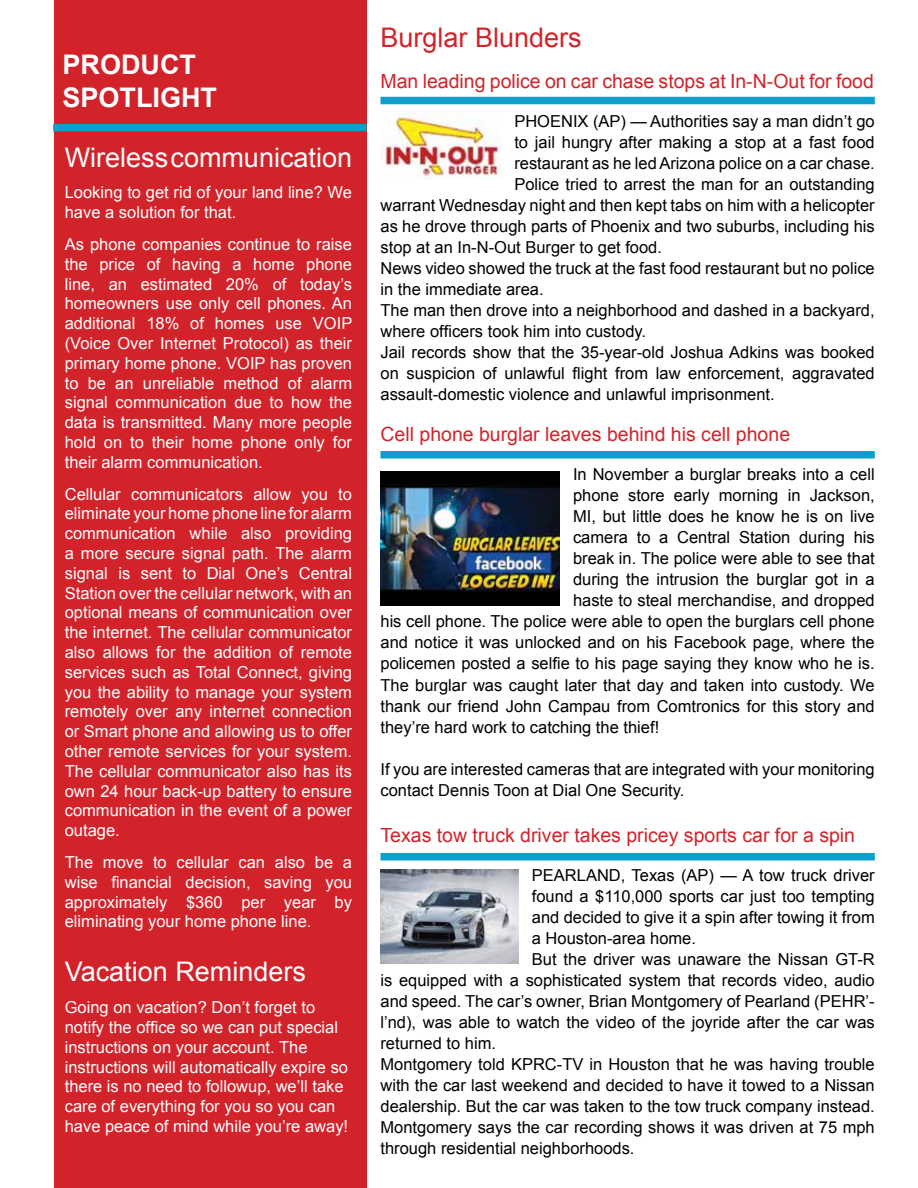
<style>
.page{position:relative;width:918px;height:1188px;background:#fff}
.page>*{position:absolute;margin:0;border:0;box-sizing:border-box;transform-origin:0 0}
.t1{font:27px "Arial";color:#fff}
.t2{font:700 27px/32.4px "Arial";color:#fff}
.t3{font:27px "Arial";color:#d2232a}
.t4{font:19.5px "Arial";color:#d2232a}
.t5{font:16.5px/21px "Arial";color:#000}
.t6{font:16.5px/19.8px "Arial";color:#fff;text-align:justify}
</style>
<div class="page">
<div style="left:54px;top:0;width:313px;height:1188px;background:#d2232a"></div>
<div style="left:53px;top:124px;width:314px;height:7px;background:#0a9fcd"></div>
<div style="left:380px;top:97px;width:495px;height:7px;background:#0a9fcd"></div>
<img style="left:380px;top:472px;width:180px;height:134px">
<img style="left:380px;top:870px;width:138px;height:93px">
<div style="left:380px;top:451px;width:495px;height:8px;background:#0a9fcd"></div>
<div style="left:380px;top:853px;width:495px;height:7px;background:#0a9fcd"></div>
<img style="left:380px;top:114px;width:121px;height:65px">
<h1 class="t2" style="left:63px;top:51px;width:156px">PRODUCT<br>SPOTLIGHT</h1>
<h1 class="t1" style="left:65px;top:139px;width:289px">Wireless communication</h1>
<p class="t6" style="left:65px;top:183px;width:289px">Looking to get rid of your land line? We have a solution for that.</p>
<p class="t6" style="left:65px;top:234px;width:289px">As phone companies continue to raise the price of having a home phone line, an estimated 20% of today’s homeowners use only cell phones. An additional 18% of homes use VOIP (Voice Over Internet Protocol) as their primary home phone. VOIP has proven to be an unreliable method of alarm signal communication due to how the data is transmitted. Many more people hold on to their home phone only for their alarm communication.</p>
<p class="t6" style="left:65px;top:484px;width:289px">Cellular communicators allow you to eliminate your home phone line for alarm communication while also providing a more secure signal path. The alarm signal is sent to Dial One’s Central Station over the cellular network, with an optional means of communication over the internet. The cellular communicator also allows for the addition of remote services such as Total Connect, giving you the ability to manage your system remotely over any internet connection or Smart phone and allowing us to offer other remote services for your system.<br>The cellular communicator also has its own 24 hour back-up battery to ensure communication in the event of a power outage.</p>
<p class="t6" style="left:65px;top:852px;width:289px">The move to cellular can also be a wise financial decision, saving you approximately $360 per year by eliminating your home phone line.</p>
<h1 class="t1" style="left:65px;top:954px;width:243px">Vacation Reminders</h1>
<p class="t6" style="left:65px;top:998px;width:285px;text-align:left">Going on vacation? Don’t forget to notify the office so we can put special instructions on your account. The instructions will automatically expire so there is no need to followup, we’ll take care of everything for you so you can have peace of mind while you’re away!</p>
<h1 class="t3" style="left:380px;top:19px;width:203px">Burglar Blunders</h1>
<p class="t4" style="left:380px;top:68px;width:495px">Man leading police on car chase stops at In-N-Out for food</p>
<p class="t5" style="left:514px;top:111px;width:362px">PHOENIX (AP) — Authorities say a man didn’t go</p>
<p class="t5" style="left:514px;top:132px;width:362px">to jail hungry after making a stop at a fast food</p>
<p class="t5" style="left:514px;top:153px;width:362px">restaurant as he led Arizona police on a car chase.</p>
<p class="t5" style="left:514px;top:174px;width:362px">Police tried to arrest the man for an outstanding</p>
<p class="t5" style="left:381px;top:195px;width:496px">warrant Wednesday night and then kept tabs on him with a helicopter</p>
<p class="t5" style="left:381px;top:216px;width:496px">as he drove through parts of Phoenix and two suburbs, including his</p>
<p class="t5" style="left:381px;top:237px;width:283px">stop at an In-N-Out Burger to get food.</p>
<p class="t5" style="left:381px;top:258px;width:496px">News video showed the truck at the fast food restaurant but no police</p>
<p class="t5" style="left:381px;top:279px;width:165px">in the immediate area.</p>
<p class="t5" style="left:381px;top:300px;width:496px">The man then drove into a neighborhood and dashed in a backyard,</p>
<p class="t5" style="left:381px;top:321px;width:267px">where officers took him into custody.</p>
<p class="t5" style="left:381px;top:342px;width:496px">Jail records show that the 35-year-old Joshua Adkins was booked</p>
<p class="t5" style="left:381px;top:363px;width:496px">on suspicion of unlawful flight from law enforcement, aggravated</p>
<p class="t5" style="left:381px;top:384px;width:396px">assault-domestic violence and unlawful imprisonment.</p>
<p class="t4" style="left:380px;top:422px;width:411px">Cell phone burglar leaves behind his cell phone</p>
<p class="t5" style="left:573px;top:464px;width:303px">In November a burglar breaks into a cell</p>
<p class="t5" style="left:573px;top:485px;width:303px">phone store early morning in Jackson,</p>
<p class="t5" style="left:573px;top:506px;width:303px">MI, but little does he know he is on live</p>
<p class="t5" style="left:573px;top:527px;width:303px">camera to a Central Station during his</p>
<p class="t5" style="left:573px;top:548px;width:303px">break in. The police were able to see that</p>
<p class="t5" style="left:573px;top:569px;width:303px">during the intrusion the burglar got in a</p>
<p class="t5" style="left:573px;top:590px;width:303px">haste to steal merchandise, and dropped</p>
<p class="t5" style="left:380px;top:611px;width:496px">his cell phone. The police were able to open the burglars cell phone</p>
<p class="t5" style="left:380px;top:632px;width:496px">and notice it was unlocked and on his Facebook page, where the</p>
<p class="t5" style="left:380px;top:653px;width:496px">policemen posted a selfie to his page saying they know who he is.</p>
<p class="t5" style="left:380px;top:674px;width:496px">The burglar was caught later that day and taken into custody. We</p>
<p class="t5" style="left:380px;top:695px;width:496px">thank our friend John Campau from Comtronics for this story and</p>
<p class="t5" style="left:380px;top:716px;width:280px">they’re hard work to catching the thief!</p>
<p class="t5" style="left:380px;top:758px;width:496px">If you are interested cameras that are integrated with your monitoring contact Dennis Toon at Dial One Security.</p>
<p class="t4" style="left:380px;top:823px;width:476px">Texas tow truck driver takes pricey sports car for a spin</p>
<p class="t5" style="left:532px;top:865px;width:344px">PEARLAND, Texas (AP) — A tow truck driver</p>
<p class="t5" style="left:532px;top:886px;width:344px">found a $110,000 sports car just too tempting</p>
<p class="t5" style="left:532px;top:907px;width:344px">and decided to give it a spin after towing it from</p>
<p class="t5" style="left:532px;top:928px;width:166px">a Houston-area home.</p>
<p class="t5" style="left:532px;top:949px;width:344px">But the driver was unaware the Nissan GT-R</p>
<p class="t5" style="left:380px;top:970px;width:496px">is equipped with a sophisticated system that records video, audio</p>
<p class="t5" style="left:380px;top:991px;width:496px">and speed. The car’s owner, Brian Montgomery of Pearland (PEHR’-</p>
<p class="t5" style="left:380px;top:1012px;width:496px">l’nd), was able to watch the video of the joyride after the car was</p>
<p class="t5" style="left:380px;top:1033px;width:117px">returned to him.</p>
<p class="t5" style="left:380px;top:1054px;width:496px">Montgomery told KPRC-TV in Houston that he was having trouble</p>
<p class="t5" style="left:380px;top:1075px;width:496px">with the car last weekend and decided to have it towed to a Nissan</p>
<p class="t5" style="left:380px;top:1096px;width:496px">dealership. But the car was taken to the tow truck company instead.</p>
<p class="t5" style="left:380px;top:1117px;width:496px">Montgomery says the car recording shows it was driven at 75 mph</p>
<p class="t5" style="left:380px;top:1138px;width:256px">through residential neighborhoods.</p>
</div>
